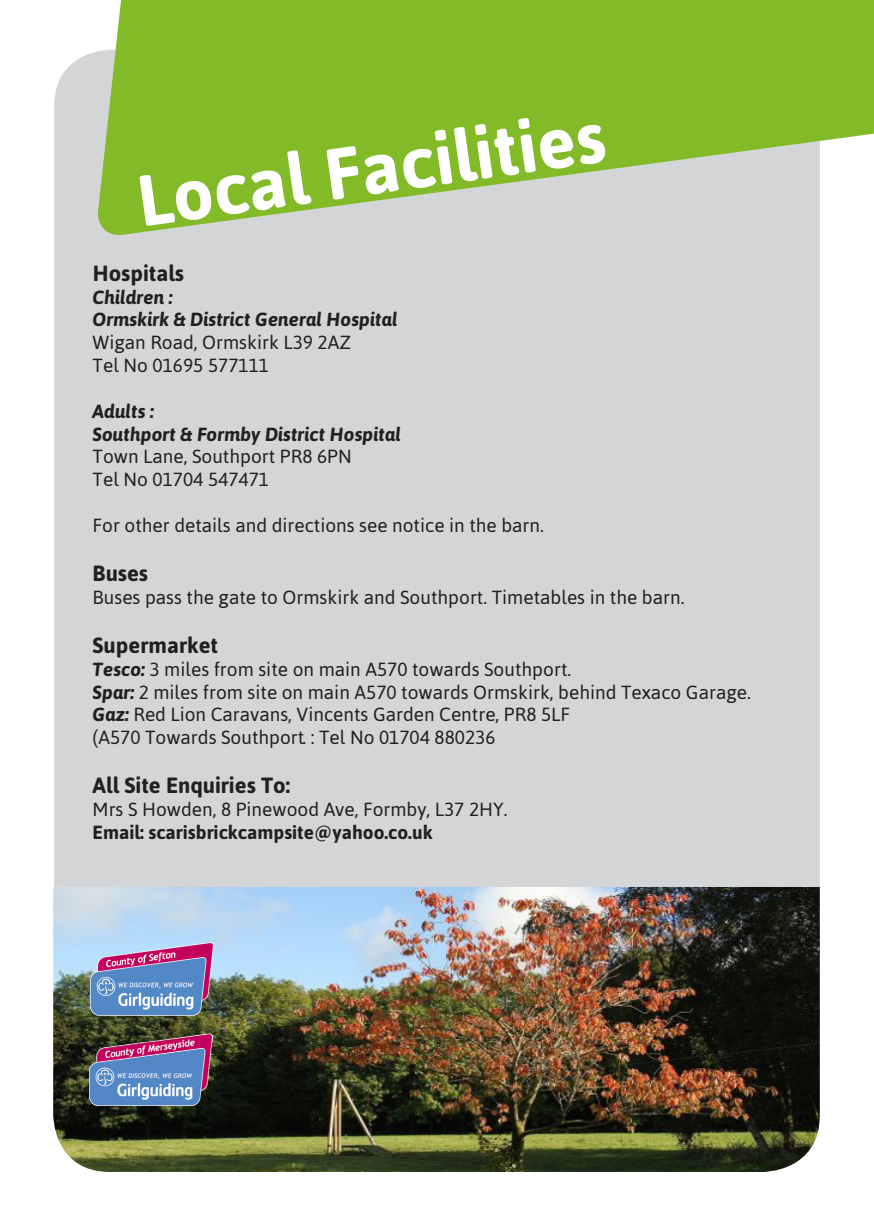
<style>
.page{position:relative;width:874px;height:1225px;background:#fff}
.page>*{position:absolute;margin:0;border:0;box-sizing:border-box;transform-origin:0 0}
.t1{font:700 72px "Asap";color:#fff}
.t2{font:700 22px "Asap";color:#231f20}
.t3{font:19px/22.8px "Asap";color:#231f20}
.t4{font:italic 700 19px/22.8px "Asap";color:#231f20}
.s1{font-weight:400;font-style:normal}
.s2{font-weight:700;font-style:italic}
.s3{font-weight:700}
</style>
<div class="page">
<div style="left:54px;top:50px;width:765px;height:1122px;background:#d4d5d7;border-radius:57px"></div>
<svg style="left:96px;top:0;width:777px;height:237px;fill:#82bb27"></svg>
<img style="left:53px;top:887px;width:766px;height:285px">
<img style="left:90px;top:942px;width:124px;height:73px">
<img style="left:89px;top:1033px;width:124px;height:72px">
<p class="t1" style="left:132px;top:160px;width:472px;rotate:-8deg">Local Facilities</p>
<p class="t2" style="left:93px;top:260px;width:93px">Hospitals</p>
<p class="t4" style="left:93px;top:285px;width:306px">Children :<br>Ormskirk &amp; District General Hospital<br><span class="s1">Wigan Road, Ormskirk L39 2AZ<br>Tel No 01695 577111</span></p>
<p class="t3" style="left:93px;top:399px;width:310px"><span class="s2">Adults :<br>Southport &amp; Formby District Hospital<br></span>Town Lane, Southport PR8 6PN<br>Tel No 01704 547471</p>
<p class="t3" style="left:93px;top:513px;width:452px">For other details and directions see notice in the barn.</p>
<p class="t2" style="left:93px;top:560px;width:57px">Buses</p>
<p class="t3" style="left:93px;top:585px;width:593px">Buses pass the gate to Ormskirk and Southport. Timetables in the barn.</p>
<p class="t2" style="left:93px;top:632px;width:127px">Supermarket</p>
<p class="t3" style="left:93px;top:657px;width:659px"><span class="s2">Tesco:</span> 3 miles from site on main A570 towards Southport.<br><span class="s2">Spar:</span> 2 miles from site on main A570 towards Ormskirk, behind Texaco Garage.<br><span class="s2">Gaz:</span> Red Lion Caravans, Vincents Garden Centre, PR8 5LF<br>(A570 Towards Southport. : Tel No 01704 880236</p>
<p class="t2" style="left:93px;top:773px;width:199px">All Site Enquiries To:</p>
<p class="t3" style="left:93px;top:798px;width:416px">Mrs S Howden, 8 Pinewood Ave, Formby, L37 2HY.<br><span class="s3">Email: scarisbrickcampsite@yahoo.co.uk</span></p>
</div>
